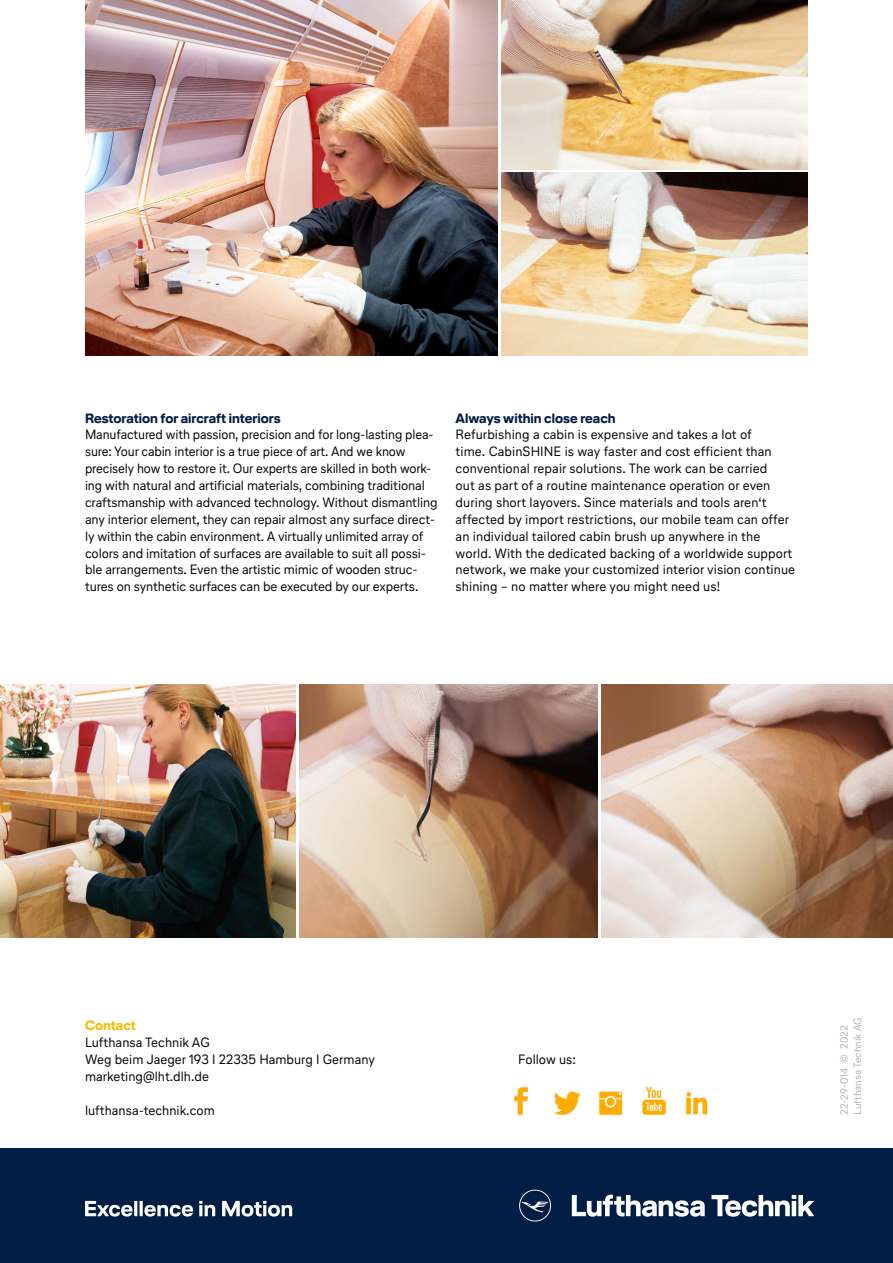
<style>
.page{position:relative;width:893px;height:1263px;background:#fff}
.page>*{position:absolute;margin:0;border:0;box-sizing:border-box;transform-origin:0 0}
.t1{font:13.5px/16.8px "Lufthansa Text";letter-spacing:-.01em;color:#000}
.t2{font:700 13.5px "Lufthansa Head";color:#001d46}
.t3{font:700 13.5px "Lufthansa Head";color:#fbba00}
.t4{font:10.5px/13.2px "Lufthansa Text";color:#b2b2b2}
</style>
<div class="page">
<img style="left:85px;top:0;width:413px;height:355px">
<img style="left:513px;top:1086px;width:195px;height:30px">
<img style="left:0;top:684px;width:295px;height:253px">
<img style="left:502px;top:0;width:306px;height:169px">
<img style="left:502px;top:173px;width:306px;height:182px">
<img style="left:601px;top:684px;width:292px;height:253px">
<img style="left:300px;top:684px;width:297px;height:253px">
<div style="left:0;top:1148px;width:893px;height:115px;background:#001d46"></div>
<svg style="left:572px;top:1194px;width:133px;height:23px"></svg>
<svg style="left:711px;top:1195px;width:103px;height:22px"></svg>
<svg style="left:519px;top:1189px;width:32px;height:32px"></svg>
<svg style="left:85px;top:1201px;width:108px;height:15px"></svg>
<svg style="left:199px;top:1201px;width:16px;height:15px"></svg>
<svg style="left:222px;top:1201px;width:70px;height:15px"></svg>
<p class="t2" style="left:85px;top:408px;width:197px">Restoration for aircraft interiors</p>
<p class="t1" style="left:85px;top:426px;width:354px">Manufactured with passion, precision and for long-lasting plea&shy;sure: Your cabin interior is a true piece of art. And we know precisely how to restore it. Our experts are skilled in both work&shy;ing with natural and artificial materials, combining traditional craftsmanship with advanced technology. Without dismantling any interior element, they can repair almost any surface direct&shy;ly within the cabin environment. A virtually unlimited array of colors and imitation of surfaces are available to suit all possi&shy;ble arrangements. Even the artistic mimic of wooden struc&shy;tures on synthetic surfaces can be executed by our experts.</p>
<p class="t2" style="left:456px;top:408px;width:162px">Always within close reach</p>
<p class="t1" style="left:456px;top:426px;width:341px">Refurbishing a cabin is expensive and takes a lot of<br>time. CabinSHINE is way faster and cost efficient than conventional repair solutions. The work can be carried<br>out as part of a routine maintenance operation or even during short layovers. Since materials and tools aren‘t affected by import restrictions, our mobile team can offer an individual tailored cabin brush up anywhere in the world. With the dedicated backing of a worldwide support network, we make your customized interior vision continue shining – no matter where you might need us!</p>
<p class="t3" style="left:85px;top:1016px;width:52px">Contact</p>
<p class="t1" style="left:85px;top:1033px;width:291px">Lufthansa Technik AG<br>Weg beim Jaeger 193 I 22335 Hamburg I Germany marketing@lht.dlh.de</p>
<p class="t1" style="left:85px;top:1101px;width:131px">lufthansa-technik.com</p>
<p class="t1" style="left:518px;top:1050px;width:59px">Follow us:</p>
<p class="t4" style="left:837px;top:1115px;width:98px;rotate:-90deg">22-29-014 © 2022<br>Lufthansa Technik AG</p>
</div>
